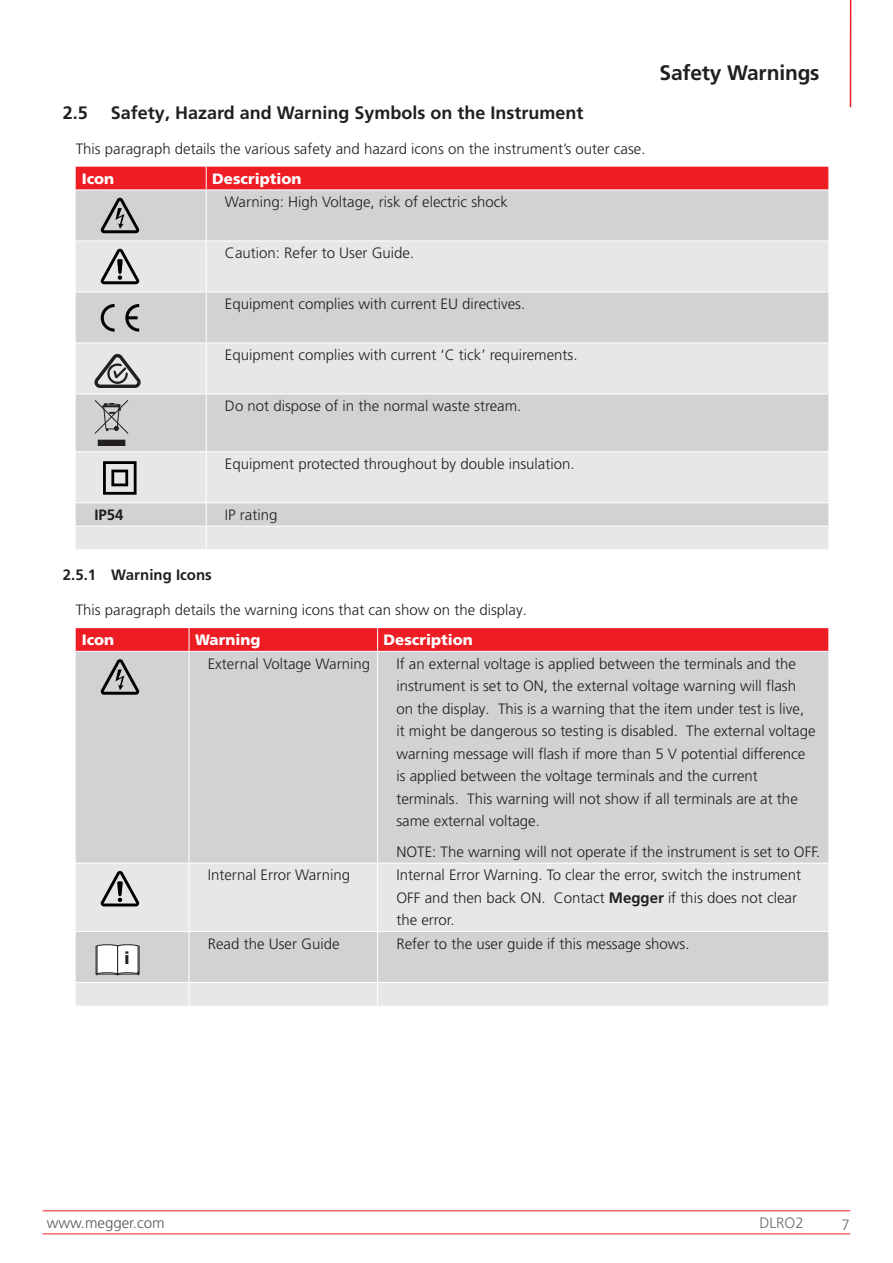
<style>
.page{position:relative;width:893px;height:1263px;background:#fff}
.page>*{position:absolute;margin:0;border:0;box-sizing:border-box;transform-origin:0 0}
.t1{font:700 21px "Frutiger LT Pro";letter-spacing:-.01em;color:#231f20}
.t2{font:700 18px "Frutiger LT Pro";color:#231f20}
.t3{font:900 17.1px "Frutiger LT Pro";color:#231f20}
.t4{font:300 15px/22.5px "Frutiger LT Pro";color:#231f20}
.t5{font:900 15px "Frutiger LT Pro";color:#fff}
.t6{font:700 15px "Frutiger LT Pro";color:#231f20}
.t7{font:300 15px "Frutiger LT Pro";color:#57585a}
.t8{font:300 15px "Frutiger LT Pro";color:#6c6d70}
.s1{font-weight:700}
</style>
<div class="page">
<div style="left:76px;top:191px;width:752px;height:50px;background:#d1d2d4"></div>
<svg style="left:76px;top:242px;width:752px;height:307px;background:#dddee0"></svg>
<div style="left:76px;top:167px;width:752px;height:23px;background:#ee1d23"></div>
<hr style="left:206px;top:190px;width:1px;height:51px;background:#fff">
<hr style="left:206px;top:241px;width:1px;height:51px;background:#fff">
<hr style="left:76px;top:292px;width:130px;height:1px;background:#fff">
<hr style="left:206px;top:292px;width:622px;height:1px;background:#fff">
<hr style="left:206px;top:292px;width:1px;height:51px;background:#fff">
<hr style="left:76px;top:343px;width:130px;height:1px;background:#fff">
<hr style="left:206px;top:343px;width:622px;height:1px;background:#fff">
<hr style="left:206px;top:343px;width:1px;height:51px;background:#fff">
<hr style="left:76px;top:394px;width:130px;height:1px;background:#fff">
<hr style="left:206px;top:394px;width:622px;height:1px;background:#fff">
<hr style="left:206px;top:394px;width:1px;height:57px;background:#fff">
<hr style="left:76px;top:451px;width:130px;height:1px;background:#fff">
<hr style="left:206px;top:451px;width:622px;height:1px;background:#fff">
<hr style="left:206px;top:452px;width:1px;height:50px;background:#fff">
<hr style="left:76px;top:502px;width:130px;height:1px;background:#fff">
<hr style="left:206px;top:502px;width:622px;height:1px;background:#fff">
<hr style="left:76px;top:526px;width:130px;height:1px;background:#fff">
<hr style="left:206px;top:526px;width:622px;height:1px;background:#fff">
<svg style="left:206px;top:503px;width:1px;height:46px"></svg>
<svg style="left:101px;top:198px;width:38px;height:35px"></svg>
<svg style="left:101px;top:249px;width:38px;height:35px"></svg>
<svg style="left:101px;top:304px;width:14px;height:28px"></svg>
<svg style="left:125px;top:304px;width:14px;height:28px"></svg>
<svg style="left:94px;top:354px;width:47px;height:34px;background:#a2a1a3"></svg>
<svg style="left:94px;top:400px;width:34px;height:46px;background:#a3a3a4"></svg>
<svg style="left:103px;top:461px;width:34px;height:34px"></svg>
<div style="left:76px;top:652px;width:752px;height:211px;background:#d1d2d4"></div>
<svg style="left:76px;top:864px;width:752px;height:142px;background:#dedfe1"></svg>
<svg style="left:76px;top:628px;width:752px;height:23px;background:#ee1f25"></svg>
<hr style="left:189px;top:652px;width:1px;height:211px;background:#fff">
<hr style="left:377px;top:652px;width:1px;height:211px;background:#fff">
<hr style="left:189px;top:863px;width:1px;height:68px;background:#fff">
<hr style="left:377px;top:863px;width:1px;height:68px;background:#fff">
<hr style="left:76px;top:931px;width:113px;height:1px;background:#fff">
<hr style="left:189px;top:931px;width:189px;height:1px;background:#fff">
<hr style="left:189px;top:932px;width:1px;height:50px;background:#fff">
<hr style="left:378px;top:931px;width:450px;height:1px;background:#fff">
<hr style="left:377px;top:932px;width:1px;height:50px;background:#fff">
<hr style="left:76px;top:982px;width:113px;height:1px;background:#fff">
<hr style="left:189px;top:982px;width:189px;height:1px;background:#fff">
<svg style="left:189px;top:983px;width:1px;height:23px"></svg>
<hr style="left:378px;top:982px;width:450px;height:1px;background:#fff">
<svg style="left:377px;top:983px;width:1px;height:23px"></svg>
<svg style="left:101px;top:659px;width:38px;height:36px"></svg>
<svg style="left:101px;top:871px;width:38px;height:35px"></svg>
<div style="left:96px;top:946px;width:22px;height:28px;border:1px solid #231f20"></div>
<div style="left:117px;top:946px;width:22px;height:28px;border:1px solid #231f20"></div>
<svg style="left:97px;top:944px;width:41px;height:31px"></svg>
<hr style="left:850px;top:0;width:1px;height:107px;background:#ee1d23">
<hr style="left:43px;top:1210px;width:807px;height:1px;background:#ee1d23">
<hr style="left:43px;top:1233px;width:807px;height:1px;background:#ee1d23">
<p class="t2" style="left:63px;top:102px;width:27px">2.5</p>
<p class="t2" style="left:111px;top:102px;width:474px">Safety, Hazard and Warning Symbols on the Instrument</p>
<p class="t4" style="left:76px;top:138px;width:571px">This paragraph details the various safety and hazard icons on the instrument’s outer case.</p>
<p class="t5" style="left:82px;top:170px;width:34px">Icon</p>
<p class="t5" style="left:212px;top:170px;width:91px">Description</p>
<p class="t4" style="left:225px;top:191px;width:285px">Warning: High Voltage, risk of electric shock</p>
<p class="t4" style="left:225px;top:242px;width:191px">Caution: Refer to User Guide.</p>
<p class="t4" style="left:225px;top:293px;width:302px">Equipment complies with current EU directives.</p>
<p class="t4" style="left:225px;top:344px;width:354px">Equipment complies with current ‘C tick’ requirements.</p>
<p class="t4" style="left:225px;top:395px;width:298px">Do not dispose of in the normal waste stream.</p>
<h1 class="t1" style="left:660px;top:60px;width:162px">Safety Warnings</h1>
<p class="t4" style="left:225px;top:453px;width:351px">Equipment protected throughout by double insulation.</p>
<p class="t6" style="left:94px;top:506px;width:31px">IP54</p>
<p class="t4" style="left:225px;top:504px;width:54px">IP rating</p>
<p class="t6" style="left:63px;top:566px;width:150px">2.5.1 Warning Icons</p>
<p class="t4" style="left:76px;top:599px;width:453px">This paragraph details the warning icons that can show on the display.</p>
<p class="t5" style="left:82px;top:631px;width:34px">Icon</p>
<p class="t5" style="left:195px;top:631px;width:67px">Warning</p>
<p class="t5" style="left:384px;top:631px;width:91px">Description</p>
<p class="t4" style="left:208px;top:652px;width:164px">External Voltage Warning</p>
<p class="t4" style="left:396px;top:652px;width:421px">If an external voltage is applied between the terminals and the instrument is set to ON, the external voltage warning will flash on the display. This is a warning that the item under test is live, it might be dangerous so testing is disabled. The external voltage warning message will flash if more than 5 V potential difference is applied between the voltage terminals and the current terminals. This warning will not show if all terminals are at the same external voltage.</p>
<p class="t4" style="left:396px;top:841px;width:425px">NOTE: The warning will not operate if the instrument is set to OFF.</p>
<p class="t4" style="left:208px;top:864px;width:144px">Internal Error Warning</p>
<p class="t4" style="left:396px;top:864px;width:406px">Internal Error Warning. To clear the error, switch the instrument<br>OFF and then back ON. Contact <span class="s1">Megger</span> if this does not clear the error.</p>
<p class="t3" style="left:124px;top:948px;width:7px">i</p>
<p class="t4" style="left:208px;top:932px;width:133px">Read the User Guide</p>
<p class="t4" style="left:396px;top:932px;width:295px">Refer to the user guide if this message shows.</p>
<p class="t7" style="left:47px;top:1214px;width:119px">www.megger.com</p>
<p class="t8" style="left:759px;top:1214px;width:46px">DLRO2</p>
<p class="t8" style="left:842px;top:1215px;width:10px">7</p>
</div>
